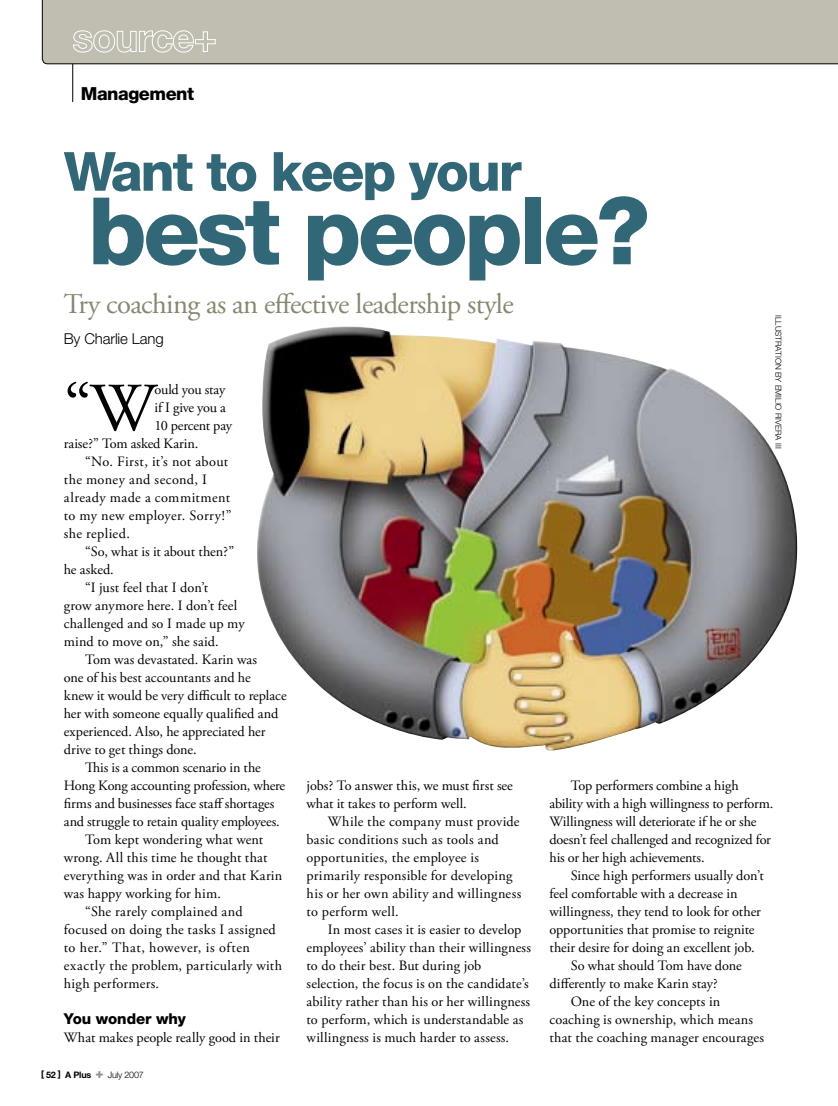
<style>
.page{position:relative;width:838px;height:1106px;background:#fff}
.page>*{position:absolute;margin:0;border:0;box-sizing:border-box;transform-origin:0 0}
.PRC_SIDEBAR_title{font:800 93.15px "Helvetica Neue";letter-spacing:-.04em;color:#326778}
.PRCtax_-_text_no_indent{font:68.55px "Adobe Garamond Pro";color:#000}
.PRC_SIDEBAR_title-2{font:800 54px "Helvetica Neue";letter-spacing:-.04em;color:#326778}
.PRCtax_Standfirst{font:28.5px "Adobe Garamond Pro";letter-spacing:-.02em;color:#888670}
.t1{font:800 18px "Helvetica Neue";letter-spacing:-.025em;color:#000}
.PRCtax_byline{font:300 15px "Helvetica Neue";letter-spacing:-.01em;color:#000}
.PRCtax_-_subhead{font:800 15px "Helvetica Neue";color:#000}
.PRCtax_-_text_indent{font:14.25px/18px "Adobe Garamond Pro";letter-spacing:.005em;color:#000}
.PRCtax_-_text_indent-2{font:14.25px/18px "Adobe Garamond Pro";letter-spacing:.025em;color:#000}
.PRCtax_-_text_no_indent-2{font:14.25px/18px "Adobe Garamond Pro";letter-spacing:-.005em;color:#000}
.t2{font:700 9px "Helvetica Neue";letter-spacing:-.025em;color:#000}
.News_credit{font:300 8.25px "Helvetica Neue";color:#000}
.s1{font-weight:800;font-size:13.5px;color:#939393}
.s2{font-weight:300}
</style>
<div class="page">
<img style="left:257px;top:326px;width:541px;height:425px">
<hr style="left:72px;top:55px;width:1px;height:47px;background:#000">
<div style="left:42px;top:0;width:796px;height:64px;background:#c0beb1"></div>
<svg style="left:73px;top:30px;width:143px;height:23px;background:#cdcbc1"></svg>
<p class="t1" style="left:81px;top:83px;width:115px">Management</p>
<p class="PRC_SIDEBAR_title-2" style="left:64px;top:139px;width:459px">Want to keep your</p>
<p class="PRC_SIDEBAR_title" style="left:88px;top:176px;width:563px">best people?</p>
<p class="PRCtax_Standfirst" style="left:64px;top:286px;width:451px">Try coaching as an effective leadership style</p>
<p class="PRCtax_byline" style="left:64px;top:329px;width:101px">By Charlie Lang</p>
<p class="PRCtax_-_text_no_indent" style="left:64px;top:367px;width:93px">“W</p>
<p class="PRCtax_-_text_no_indent-2" style="left:154px;top:381px;width:72px">ould you stay</p>
<p class="PRCtax_-_text_no_indent-2" style="left:154px;top:399px;width:73px">if I give you a</p>
<p class="PRCtax_-_text_no_indent-2" style="left:154px;top:417px;width:79px">10 percent pay</p>
<p class="PRCtax_-_text_no_indent-2" style="left:64px;top:435px;width:136px">raise?” Tom asked Karin.</p>
<p class="PRCtax_-_text_indent-2" style="left:64px;top:453px;width:169px;text-indent:21px">“No. First, it’s not about the money and second, I already made a commitment to my new employer. Sorry!” she replied.</p>
<p class="PRCtax_-_text_indent" style="left:64px;top:543px;width:172px;text-indent:21px">“So, what is it about then?” he asked.</p>
<p class="PRCtax_-_text_indent" style="left:64px;top:579px;width:182px;text-indent:21px">“I just feel that I don’t<br>grow anymore here. I don’t feel challenged and so I made up my mind to move on,” she said.</p>
<p class="PRCtax_-_text_indent" style="left:64px;top:651px;width:224px;text-indent:21px">Tom was devastated. Karin was<br>one of his best accountants and he<br>knew it would be very difficult to replace her with someone equally qualified and experienced. Also, he appreciated her drive to get things done.</p>
<p class="PRCtax_-_text_indent" style="left:64px;top:759px;width:223px;text-indent:21px">This is a common scenario in the Hong Kong accounting profession, where firms and businesses face staff shortages and struggle to retain quality employees.</p>
<p class="PRCtax_-_text_indent" style="left:64px;top:831px;width:220px;text-indent:21px">Tom kept wondering what went wrong. All this time he thought that everything was in order and that Karin was happy working for him.</p>
<p class="PRCtax_-_text_indent-2" style="left:64px;top:903px;width:220px;text-indent:21px">“She rarely complained and focused on doing the tasks I assigned to her.” That, however, is often exactly the problem, particularly with high performers.</p>
<p class="PRCtax_-_subhead" style="left:64px;top:1010px;width:124px">You wonder why</p>
<p class="PRCtax_-_text_no_indent-2" style="left:64px;top:1029px;width:217px">What makes people really good in their</p>
<p class="t2" style="left:41px;top:1069px;width:104px">[ 52 ] A Plus <span class="s1">+</span> <span class="s2">July 2007</span></p>
<p class="PRCtax_-_text_no_indent-2" style="left:306px;top:777px;width:208px">jobs? To answer this, we must first see what it takes to perform well.</p>
<p class="PRCtax_-_text_indent" style="left:306px;top:813px;width:216px;text-indent:21px">While the company must provide basic conditions such as tools and opportunities, the employee is primarily responsible for developing his or her own ability and willingness to perform well.</p>
<p class="PRCtax_-_text_indent" style="left:306px;top:921px;width:226px;text-indent:21px">In most cases it is easier to develop employees’ ability than their willingness to do their best. But during job selection, the focus is on the candidate’s ability rather than his or her willingness to perform, which is understandable as willingness is much harder to assess.</p>
<p class="News_credit" style="left:783px;top:315px;width:135px;rotate:90deg">ILLUSTRATION BY EMILIO RIVERA III</p>
<p class="PRCtax_-_text_indent" style="left:549px;top:777px;width:225px;text-indent:21px">Top performers combine a high ability with a high willingness to perform.<br>Willingness will deteriorate if he or she doesn’t feel challenged and recognized for his or her high achievements.</p>
<p class="PRCtax_-_text_indent" style="left:549px;top:867px;width:216px;text-indent:21px">Since high performers usually don’t feel comfortable with a decrease in willingness, they tend to look for other opportunities that promise to reignite their desire for doing an excellent job.</p>
<p class="PRCtax_-_text_indent" style="left:549px;top:957px;width:194px;text-indent:21px">So what should Tom have done differently to make Karin stay?</p>
<p class="PRCtax_-_text_indent" style="left:549px;top:993px;width:216px;text-indent:21px">One of the key concepts in coaching is ownership, which means that the coaching manager encourages</p>
</div>
